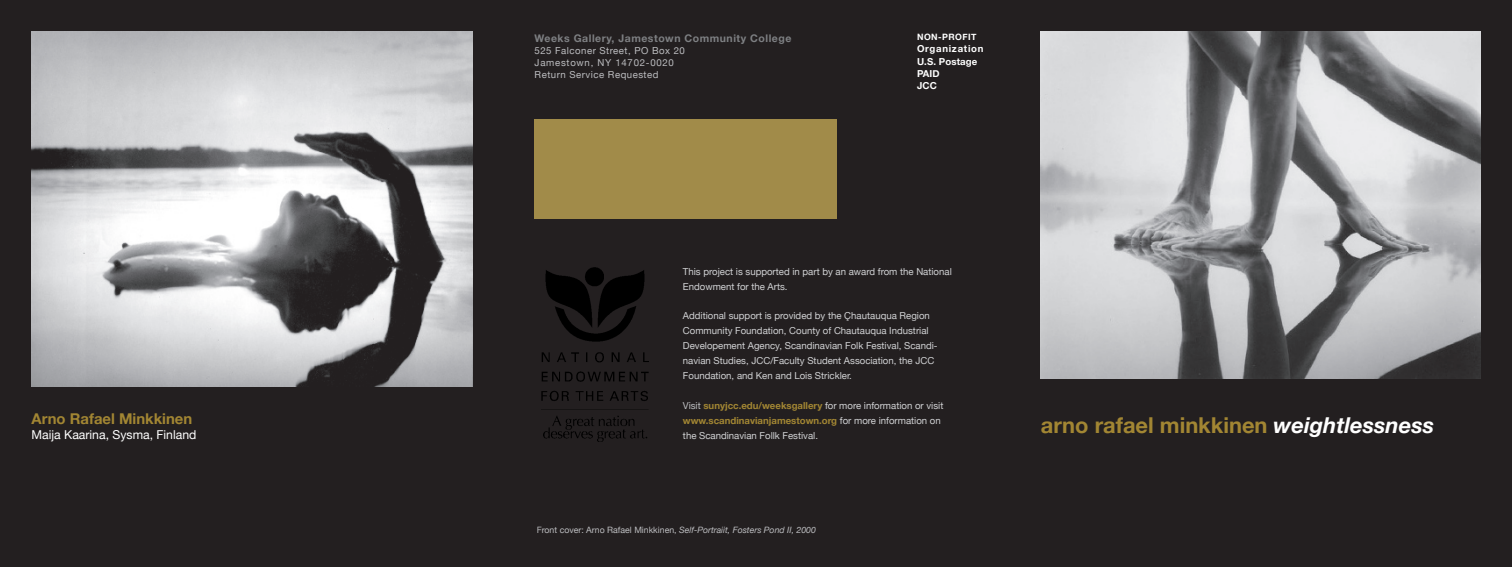
<style>
.page{position:relative;width:1512px;height:567px;background:#231f20}
.page>*{position:absolute;margin:0;border:0;box-sizing:border-box;transform-origin:0 0}
.t1{font:700 21.88px "Helvetica Neue";color:#a28633}
.t2{font:700 14.88px "Helvetica Neue";color:#a28633}
.t3{font:12.25px "Helvetica Neue";color:#fff}
.t4{font:700 10.5px "Helvetica Neue";letter-spacing:.05em;color:#7e8083}
.t5{font:9.62px/14.9px "Helvetica Neue";color:#d1d2d4}
.t6{font:700 9.62px/14.9px "Helvetica Neue";color:#a28633}
.t7{font:9.62px/12.2px "Helvetica Neue";letter-spacing:.05em;color:#bcbdc0}
.t8{font:700 9.62px/12.2px "Helvetica Neue";letter-spacing:.03em;color:#fff}
.t9{font:italic 8.75px "Helvetica Neue";color:#bcbdc0}
.t10{font:700 8.75px "Helvetica Neue";letter-spacing:.05em;color:#fff}
.s1{font-weight:400;color:#bcbdc0}
.s2{font-weight:400;color:#d1d2d4}
.s3{font-style:normal}
.s4{font-style:italic;color:#fff}
</style>
<div class="page">
<div style="left:535px;top:119px;width:302px;height:100px;background:#a18b49"></div>
<img style="left:1040px;top:32px;width:440px;height:347px">
<img style="left:32px;top:32px;width:440px;height:354px">
<img style="left:541px;top:267px;width:107px;height:174px">
<h2 class="t2" style="left:32px;top:409px;width:162px">Arno Rafael Minkkinen</h2>
<p class="t3" style="left:32px;top:427px;width:166px">Maija Kaarina, Sysma, Finland</p>
<p class="t4" style="left:535px;top:31px;width:258px">Weeks Gallery, Jamestown Community College</p>
<p class="t7" style="left:535px;top:44px;width:152px">525 Falconer Street, PO Box 20<br>Jamestown, NY 14702-0020<br>Return Service Requested</p>
<p class="t10" style="left:917px;top:31px;width:61px">NON-PROFIT</p>
<p class="t8" style="left:917px;top:43px;width:68px">Organization<br>U.S. Postage<br>PAID<br>JCC</p>
<p class="t5" style="left:683px;top:264px;width:270px">This project is supported in part by an award from the National<br>Endowment for the Arts.</p>
<p class="t5" style="left:683px;top:308px;width:256px">Additional support is provided by the Çhautauqua Region Community Foundation, County of Chautauqua Industrial Developement Agency, Scandinavian Folk Festival, Scandi&shy;navian Studies, JCC/Faculty Student Association, the JCC Foundation, and Ken and Lois Strickler.</p>
<p class="t6" style="left:683px;top:398px;width:262px"><span class="s1">Visit</span> sunyjcc.edu/weeksgallery <span class="s2">for more information or visit </span>www.scandinavianjamestown.org <span class="s2">for more information on</span></p>
<p class="t5" style="left:683px;top:428px;width:137px">the Scandinavian Follk Festival.</p>
<p class="t9" style="left:537px;top:525px;width:281px"><span class="s3">Front cover: Arno Rafael Minkkinen,</span> Self-Portraiit, Fosters Pond II, 2000</p>
<h1 class="t1" style="left:1041px;top:412px;width:395px">arno rafael minkkinen <span class="s4">weightlessness</span></h1>
</div>
